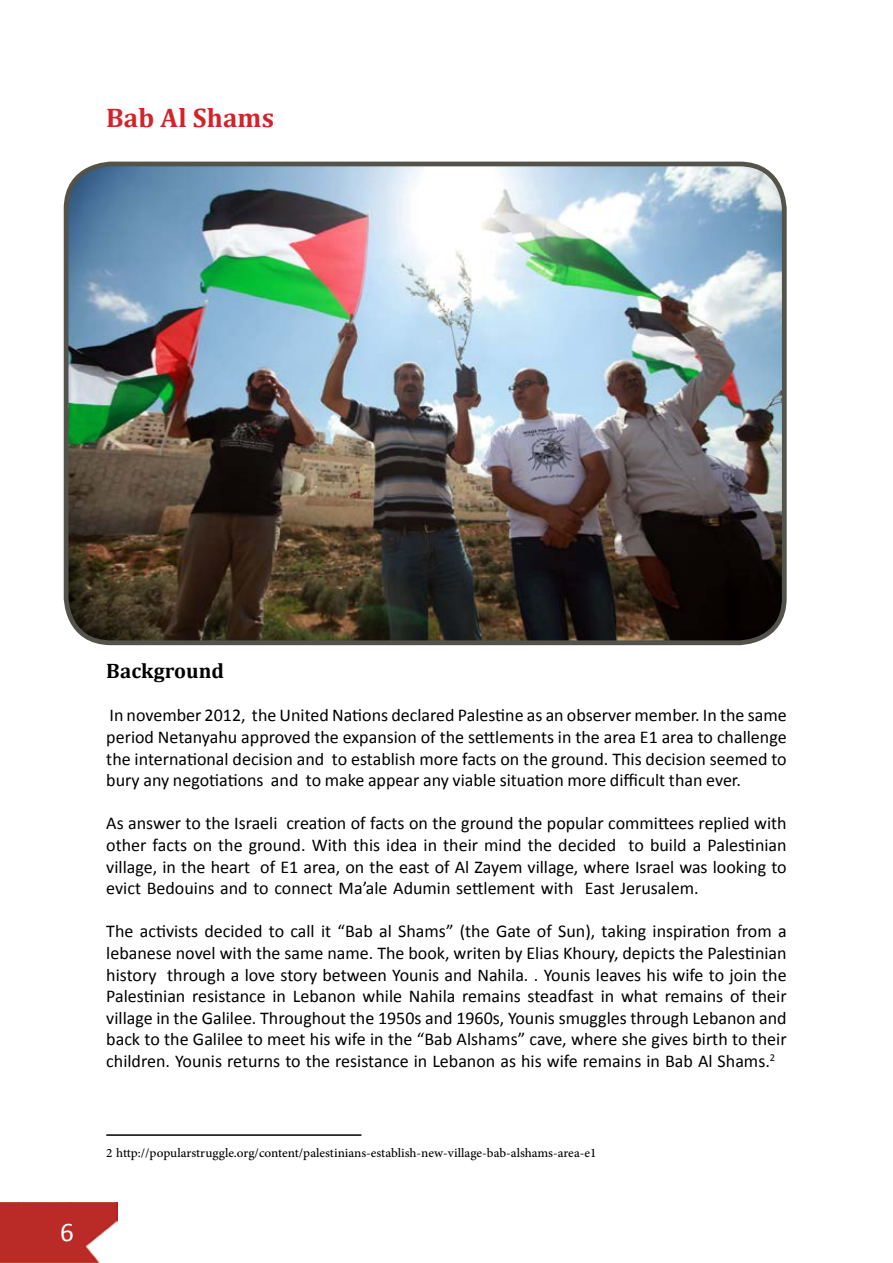
<style>
.page{position:relative;width:893px;height:1263px;background:#fff}
.page>*{position:absolute;margin:0;border:0;box-sizing:border-box;transform-origin:0 0}
.t1{font:700 27px "Cambria";letter-spacing:.005em;color:#d2232a}
.t2{font:27px "Calibri";color:#fff}
.t3{font:700 21px "Cambria";letter-spacing:.005em;color:#000}
.t4{font:18px/21.6px "Calibri";color:#000;text-align:justify}
.t5{font:18px "Adobe Arabic";color:#000}
</style>
<div class="page">
<img style="left:0;top:1202px;width:117px;height:61px">
<hr style="left:106px;top:1134px;width:255px;height:2px;background:#000">
<img style="left:66px;top:164px;width:718px;height:479px">
<div style="left:64px;top:162px;width:723px;height:483px;border:5px solid #54534b;border-radius:45px"></div>
<h1 class="t1" style="left:106px;top:99px;width:169px">Bab Al Shams</h1>
<h1 class="t2" style="left:60px;top:1215px;width:15px">6</h1>
<p class="t3" style="left:106px;top:656px;width:119px">Background</p>
<p class="t4" style="left:106px;top:705px;width:682px">In november 2012, the United Nations declared Palestine as an observer member. In the same period Netanyahu approved the expansion of the settlements in the area E1 area to challenge the international decision and to establish more facts on the ground. This decision seemed to bury any negotiations and to make appear any viable situation more difficult than ever.</p>
<p class="t4" style="left:106px;top:813px;width:682px">As answer to the Israeli creation of facts on the ground the popular committees replied with other facts on the ground. With this idea in their mind the decided to build a Palestinian village, in the heart of E1 area, on the east of Al Zayem village, where Israel was looking to evict Bedouins and to connect Ma’ale Adumin settlement with East Jerusalem.</p>
<p class="t4" style="left:106px;top:921px;width:682px">The activists decided to call it “Bab al Shams” (the Gate of Sun), taking inspiration from a lebanese novel with the same name. The book, writen by Elias Khoury, depicts the Palestinian history through a love story between Younis and Nahila. . Younis leaves his wife to join the Palestinian resistance in Lebanon while Nahila remains steadfast in what remains of their village in the Galilee. Throughout the 1950s and 1960s, Younis smuggles through Lebanon and back to the Galilee to meet his wife in the “Bab Alshams” cave, where she gives birth to their children. Younis returns to the resistance in Lebanon as his wife remains in Bab Al Shams.<sup>2</sup></p>
<p class="t5" style="left:106px;top:1140px;width:492px">2 http://popularstruggle.org/content/palestinians-establish-new-village-bab-alshams-area-e1</p>
</div>
